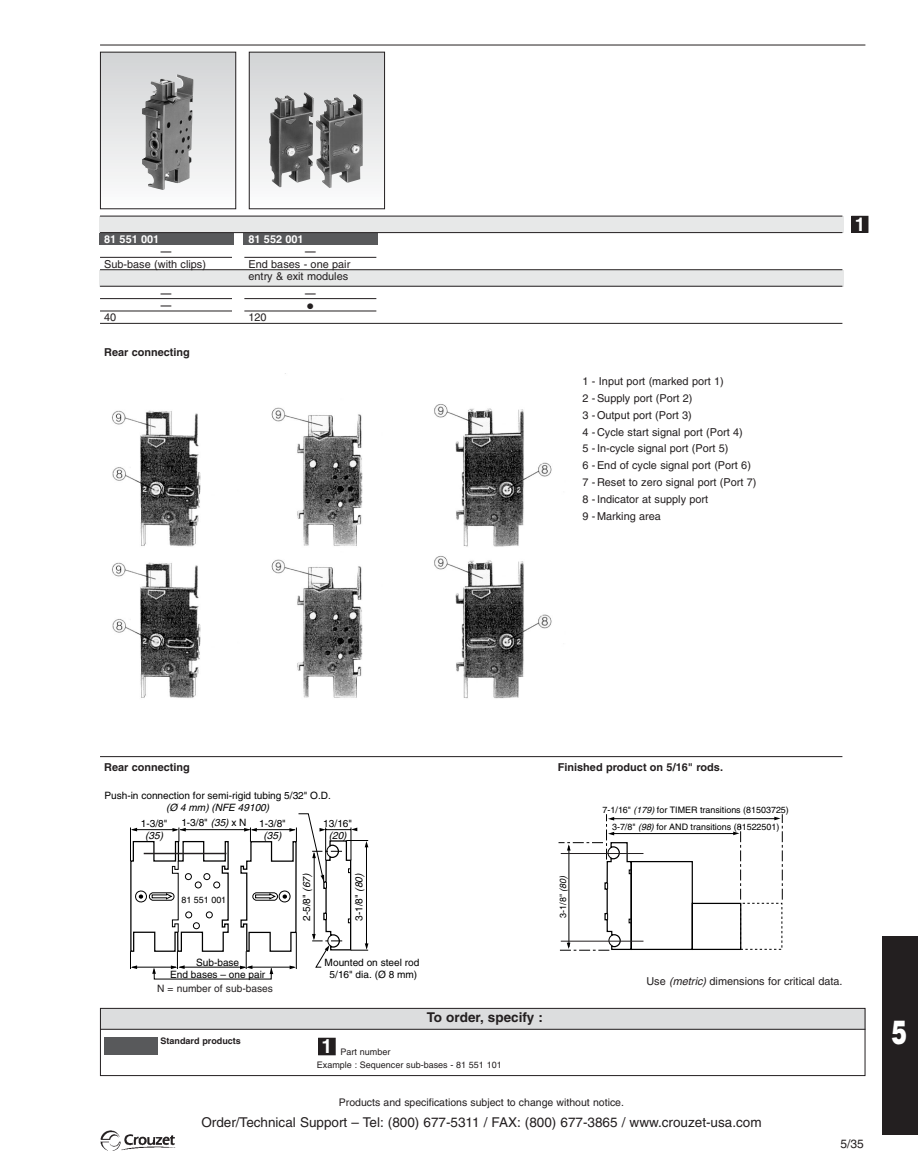
<style>
.page{position:relative;width:918px;height:1175px;background:#fff}
.page>*{position:absolute;margin:0;border:0;box-sizing:border-box;transform-origin:0 0}
.t1{font:900 33px "Helvetica";color:#fff;scale:.7 1}
.t2{font:700 19.5px "Helvetica";color:#fff}
.t3{font:700 18.9px "Helvetica";color:#fff}
.t4{font:13.5px "Helvetica";color:#231f20}
.t5{font:700 13.5px "Helvetica";color:#231f20}
.t6{font:12px "Helvetica";color:#231f20}
.t7{font:10.95px/16.8px "Helvetica";color:#231f20}
.t8{font:10.95px/12.3px "Helvetica";color:#231f20;scale:4 1}
.t9{font:700 10.95px "Helvetica";color:#231f20}
.t10{font:700 10.95px "Helvetica";color:#fff}
.t11{font:10.5px "Helvetica";color:#231f20}
.t12{font:10.2px "Helvetica";color:#231f20}
.t13{font:10.05px/12.3px "Helvetica";color:#000;text-align:center}
.t14{font:italic 10.05px "Helvetica";color:#000}
.t15{font:9px/17.5px "Helvetica";color:#000;text-align:center}
.t16{font:9px/13.2px "Helvetica";color:#231f20}
.t17{font:700 9px "Helvetica";color:#231f20}
.t18{font:7.95px "Zapf Dingbats";color:#231f20}
.s1{font-style:italic}
</style>
<div class="page">
<img style="left:101px;top:1130px;width:75px;height:21px">
<div style="left:882px;top:936px;width:36px;height:198px;background:#231f20"></div>
<div style="left:249px;top:52px;width:136px;height:157px;background:linear-gradient(to bottom,#d2d3d5,#fcfdfd)"></div>
<div style="left:249px;top:52px;width:136px;height:157px;border:1px solid #231f20"></div>
<hr style="left:100px;top:45px;width:765px;height:1px;background:#231f20">
<div style="left:100px;top:52px;width:136px;height:157px;background:linear-gradient(to bottom,#d2d3d5,#fcfdfd)"></div>
<img style="left:142px;top:74px;width:51px;height:116px">
<div style="left:100px;top:52px;width:136px;height:157px;border:1px solid #231f20"></div>
<img style="left:269px;top:92px;width:94px;height:96px">
<div style="left:100px;top:1008px;width:765px;height:21px;background:#dcddde"></div>
<div style="left:100px;top:1008px;width:765px;height:68px;border:1px solid #231f20"></div>
<div style="left:319px;top:1038px;width:16px;height:16px;background:#231f20"></div>
<div style="left:318px;top:1038px;width:17px;height:17px;border:1px solid #231f20"></div>
<div style="left:104px;top:1037px;width:53px;height:17px;background:#58595b"></div>
<hr style="left:100px;top:1028px;width:765px;height:1px;background:#231f20">
<hr style="left:611px;top:818px;width:165px;height:1px;background:#000">
<svg style="left:774px;top:814px;width:9px;height:85px"></svg>
<svg style="left:559px;top:814px;width:183px;height:137px"></svg>
<hr style="left:561px;top:853px;width:82px;height:1px;background:#231f20">
<hr style="left:561px;top:940px;width:82px;height:1px;background:#231f20">
<svg style="left:130px;top:813px;width:239px;height:166px"></svg>
<hr style="left:144px;top:852px;width:82px;height:2px;background:#231f20">
<img style="left:112px;top:555px;width:440px;height:144px">
<img style="left:112px;top:373px;width:440px;height:174px">
<div style="left:99px;top:232px;width:134px;height:13px;background:#58595b"></div>
<div style="left:243px;top:232px;width:134px;height:13px;background:#58595b"></div>
<div style="left:99px;top:216px;width:744px;height:16px;background:#e7e8e8"></div>
<div style="left:99px;top:270px;width:744px;height:16px;background:#e7e8e8"></div>
<hr style="left:100px;top:216px;width:742px;height:1px;background:#231f20">
<hr style="left:100px;top:286px;width:742px;height:1px;background:#231f20">
<hr style="left:100px;top:323px;width:742px;height:1px;background:#231f20">
<hr style="left:100px;top:269px;width:742px;height:1px;background:#231f20">
<hr style="left:100px;top:232px;width:742px;height:1px;background:#231f20">
<hr style="left:100px;top:257px;width:132px;height:1px;background:#231f20">
<hr style="left:100px;top:298px;width:132px;height:1px;background:#231f20">
<hr style="left:100px;top:311px;width:132px;height:1px;background:#231f20">
<hr style="left:244px;top:257px;width:132px;height:1px;background:#231f20">
<hr style="left:244px;top:298px;width:132px;height:1px;background:#231f20">
<hr style="left:244px;top:311px;width:132px;height:1px;background:#231f20">
<div style="left:852px;top:216px;width:16px;height:16px;background:#231f20"></div>
<hr style="left:100px;top:756px;width:742px;height:1px;background:#231f20">
<h3 class="t3" style="left:855px;top:217px;width:12px">1</h3>
<p class="t10" style="left:104px;top:235px;width:57px">81 551 001</p>
<p class="t8" style="left:104px;top:246px;width:27px;text-indent:55px">-<br>Sub-base (with clips)</p>
<p class="t10" style="left:249px;top:235px;width:57px">81 552 001</p>
<p class="t8" style="left:249px;top:246px;width:27px;text-indent:55px">-<br>End bases - one pair entry &amp; exit modules</p>
<p class="t8" style="left:159px;top:287px;width:5px">- -</p>
<p class="t8" style="left:303px;top:287px;width:5px">-</p>
<p class="t18" style="left:307px;top:302px;width:8px">●</p>
<p class="t7" style="left:104px;top:310px;width:14px">40</p>
<p class="t9" style="left:104px;top:348px;width:87px">Rear connecting</p>
<p class="t7" style="left:249px;top:310px;width:20px">120</p>
<p class="t7" style="left:583px;top:374px;width:175px">1 - Input port (marked port 1)<br>2 -Supply port (Port 2)<br>3 -Output port (Port 3)<br>4 -Cycle start signal port (Port 4)<br>5 -In-cycle signal port (Port 5)<br>6 -End of cycle signal port (Port 6)<br>7 -Reset to zero signal port (Port 7)<br>8 -Indicator at supply port<br>9 -Marking area</p>
<p class="t9" style="left:104px;top:762px;width:87px">Rear connecting</p>
<p class="t9" style="left:558px;top:762px;width:167px">Finished product on 5/16" rods.</p>
<p class="t13" style="left:104px;top:790px;width:228px">Push-in connection for semi-rigid tubing 5/32" O.D.</p>
<p class="t14" style="left:166px;top:803px;width:105px">(Ø 4 mm) (NFE 49100)</p>
<p class="t13" style="left:141px;top:818px;width:28px">1-3/8"</p>
<p class="t14" style="left:145px;top:832px;width:19px">(35)</p>
<p class="t13" style="left:181px;top:817px;width:67px">1-3/8" <span class="s1">(35)</span> x N</p>
<p class="t13" style="left:259px;top:818px;width:28px">1-3/8"</p>
<p class="t14" style="left:264px;top:832px;width:19px">(35)</p>
<p class="t13" style="left:323px;top:818px;width:30px">13/16"</p>
<p class="t14" style="left:329px;top:832px;width:19px">(20)</p>
<p class="t15" style="left:181px;top:891px;width:46px">81 551 001</p>
<p class="t13" style="left:302px;top:921px;width:49px;rotate:-90deg">2-5/8" <span class="s1">(67)</span></p>
<p class="t13" style="left:354px;top:921px;width:49px;rotate:-90deg">3-1/8" <span class="s1">(80)</span></p>
<p class="t13" style="left:170px;top:957px;width:97px">Sub-base<br>End bases – one pair</p>
<p class="t13" style="left:325px;top:957px;width:96px">Mounted on steel rod<br>5/16" dia. (Ø 8 mm)</p>
<p class="t12" style="left:157px;top:984px;width:117px">N = number of sub-bases</p>
<p class="t17" style="left:161px;top:1037px;width:82px">Standard products</p>
<p class="t5" style="left:427px;top:1012px;width:118px">To order, specify :</p>
<p class="t16" style="left:317px;top:1046px;width:186px;text-indent:24px">Part number<br>Example : Sequencer sub-bases - 81 551 101</p>
<h2 class="t2" style="left:321px;top:1039px;width:12px">1</h2>
<p class="t15" style="left:555px;top:917px;width:43px;rotate:-90deg">3-1/8" <span class="s1">(80)</span></p>
<p class="t15" style="left:603px;top:801px;width:188px">7-1/16" <span class="s1">(179)</span> for TIMER transitions (81503725)<br>3-7/8" <span class="s1">(98)</span> for AND transitions (81522501)</p>
<p class="t7" style="left:646px;top:973px;width:198px">Use <span class="s1">(metric)</span> dimensions for critical data.</p>
<p class="t11" style="left:339px;top:1098px;width:287px">Products and specifications subject to change without notice.</p>
<p class="t4" style="left:201px;top:1117px;width:562px">Order/Technical Support – Tel: (800) 677-5311 / FAX: (800) 677-3865 / www.crouzet-usa.com</p>
<p class="t6" style="left:841px;top:1139px;width:25px">5/35</p>
<h1 class="t1" style="left:891px;top:1020px;width:24px">5</h1>
</div>
